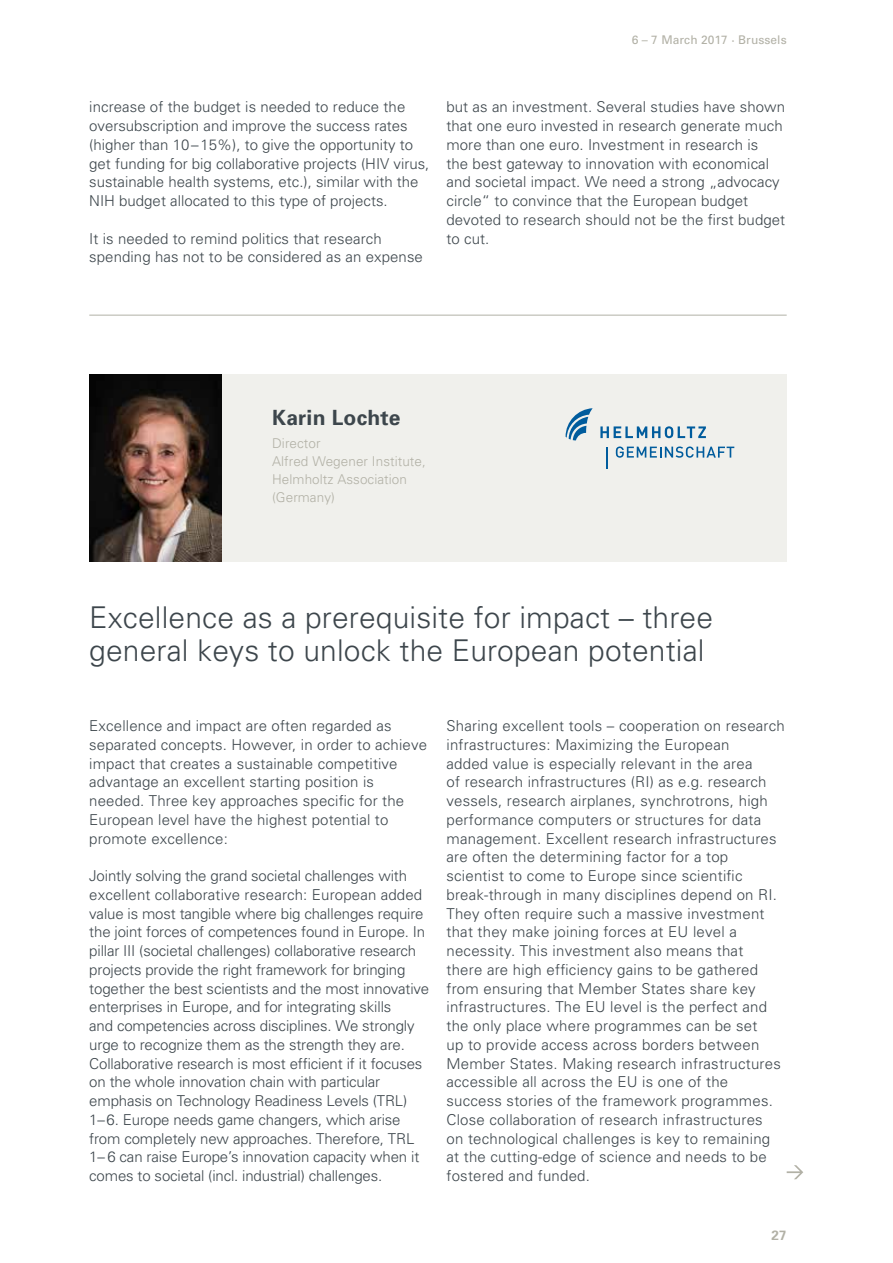
<style>
.page{position:relative;width:893px;height:1263px;background:#fff}
.page>*{position:absolute;margin:0;border:0;box-sizing:border-box;transform-origin:0 0}
.t1{font:300 30px/33px "Univers";letter-spacing:.005em;color:#3d464c}
.t2{font:700 21px "Univers";letter-spacing:.01em;color:#3d464c}
.t3{font:300 15px/18.8px "Univers";letter-spacing:.005em;color:#3d464c}
.t4{font:300 13.5px/18px "Univers";letter-spacing:.005em;color:#b2b1a6}
.t5{font:700 13.5px "Univers";color:#b2b1a6}
.t6{font:12px "Univers";letter-spacing:.005em;color:#b2b1a6}
</style>
<div class="page">
<hr style="left:89px;top:315px;width:698px;height:1px;background:#b2b1a6">
<div style="left:221px;top:374px;width:566px;height:187px;background:#f0f0ec"></div>
<img style="left:89px;top:374px;width:132px;height:187px">
<svg style="left:600px;top:426px;width:106px;height:12px"></svg>
<svg style="left:607px;top:447px;width:1px;height:22px"></svg>
<svg style="left:616px;top:446px;width:118px;height:12px"></svg>
<svg style="left:566px;top:408px;width:27px;height:32px"></svg>
<svg style="left:787px;top:1165px;width:16px;height:14px"></svg>
<p class="t6" style="left:632px;top:32px;width:156px">6 – 7 March 2017 · Brussels</p>
<p class="t3" style="left:89px;top:97px;width:342px">increase of the budget is needed to reduce the oversubscription and improve the success rates (higher than 10–15%), to give the opportunity to get funding for big collaborative projects (HIV virus, sustainable health systems, etc.), similar with the NIH budget allocated to this type of projects.</p>
<p class="t3" style="left:89px;top:228px;width:335px">It is needed to remind politics that research spending has not to be considered as an expense</p>
<p class="t3" style="left:446px;top:97px;width:340px">but as an investment. Several studies have shown that one euro invested in research generate much more than one euro. Investment in research is<br>the best gateway to innovation with economical and societal impact. We need a strong „advocacy circle“ to convince that the European budget devoted to research should not be the first budget to cut.</p>
<h2 class="t2" style="left:272px;top:404px;width:130px">Karin Lochte</h2>
<p class="t4" style="left:272px;top:433px;width:155px">Director<br>Alfred Wegener Institute,<br>Helmholtz Association (Germany)</p>
<h1 class="t1" style="left:89px;top:600px;width:625px">Excellence as a prerequisite for impact – three general keys to unlock the European potential</h1>
<p class="t3" style="left:89px;top:716px;width:339px">Excellence and impact are often regarded as separated concepts. However, in order to achieve impact that creates a sustainable competitive advantage an excellent starting position is needed. Three key approaches specific for the European level have the highest potential to promote excellence:</p>
<p class="t3" style="left:89px;top:866px;width:341px">Jointly solving the grand societal challenges with excellent collaborative research: European added value is most tangible where big challenges require the joint forces of competences found in Europe. In pillar III (societal challenges) collaborative research projects provide the right framework for bringing together the best scientists and the most innovative enterprises in Europe, and for integrating skills<br>and competencies across disciplines. We strongly urge to recognize them as the strength they are.<br>Collaborative research is most efficient if it focuses on the whole innovation chain with particular emphasis on Technology Readiness Levels (TRL)<br>1–6. Europe needs game changers, which arise from completely new approaches. Therefore, TRL 1– 6 can raise Europe’s innovation capacity when it comes to societal (incl. industrial) challenges.</p>
<p class="t3" style="left:446px;top:716px;width:340px">Sharing excellent tools – cooperation on research infrastructures: Maximizing the European<br>added value is especially relevant in the area<br>of research infrastructures (RI) as e.g. research vessels, research airplanes, synchrotrons, high performance computers or structures for data management. Excellent research infrastructures are often the determining factor for a top scientist to come to Europe since scientific break-through in many disciplines depend on RI.<br>They often require such a massive investment that they make joining forces at EU level a necessity. This investment also means that<br>there are high efficiency gains to be gathered from ensuring that Member States share key infrastructures. The EU level is the perfect and the only place where programmes can be set<br>up to provide access across borders between Member States. Making research infrastructures accessible all across the EU is one of the success stories of the framework programmes.<br>Close collaboration of research infrastructures<br>on technological challenges is key to remaining at the cutting-edge of science and needs to be fostered and funded.</p>
<p class="t5" style="left:772px;top:1226px;width:17px">27</p>
</div>
